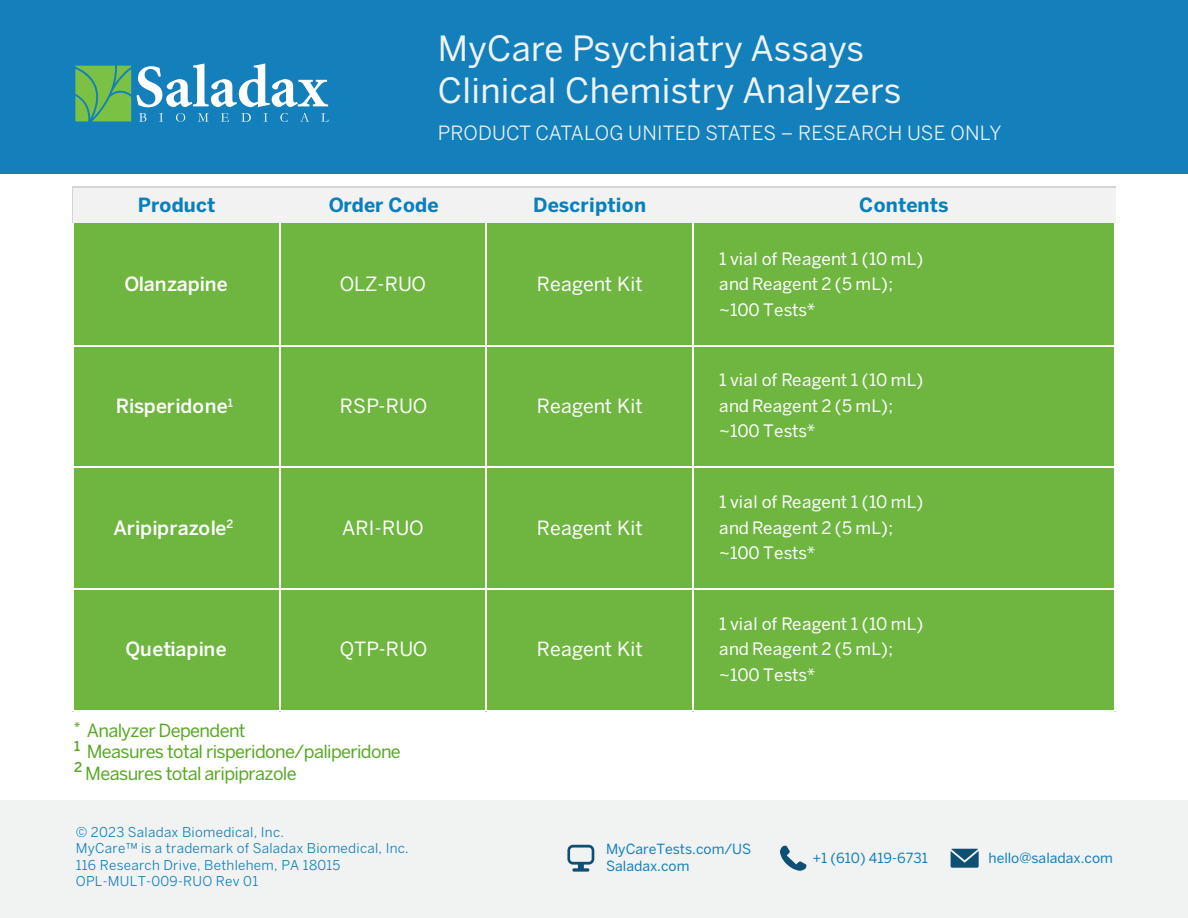
<style>
.page{position:relative;width:1188px;height:918px;background:#fff}
.page>*{position:absolute;margin:0;border:0;box-sizing:border-box;transform-origin:0 0}
.t1{font:34.5px/41.4px "Benton Sans";letter-spacing:.01em;color:#f1f2f2}
.t2{font:19.5px "Benton Sans";letter-spacing:.01em;color:#fff}
.t3{font:500 19.5px "Benton Sans";color:#fff}
.t4{font:19.5px "Benton Sans";letter-spacing:.01em;color:#f1f2f2}
.t5{font:700 19.5px "Benton Sans";letter-spacing:.01em;color:#0880bd}
.t6{font:18px/21.6px "Benton Sans";letter-spacing:-.035em;color:#59a826}
.t7{font:17.1px/25.5px "Benton Sans";letter-spacing:-.005em;color:#fff}
.t8{font:13.95px/16.6px "Benton Sans";color:#1380bb}
.t9{font:13.5px/16.2px "Benton Sans";letter-spacing:.02em;color:#1380bb}
</style>
<div class="page">
<div style="left:0;top:0;width:1188px;height:174px;background:#1380bb"></div>
<svg style="left:137px;top:64px;width:191px;height:43px"></svg>
<svg style="left:75px;top:66px;width:56px;height:55px;background:#6db853"></svg>
<svg style="left:139px;top:113px;width:7px;height:9px"></svg>
<svg style="left:159px;top:113px;width:4px;height:9px"></svg>
<svg style="left:176px;top:113px;width:9px;height:9px"></svg>
<svg style="left:198px;top:113px;width:11px;height:9px"></svg>
<svg style="left:221px;top:113px;width:8px;height:9px"></svg>
<svg style="left:241px;top:113px;width:10px;height:9px"></svg>
<svg style="left:264px;top:113px;width:4px;height:9px"></svg>
<svg style="left:280px;top:113px;width:8px;height:9px"></svg>
<svg style="left:300px;top:113px;width:9px;height:9px"></svg>
<svg style="left:321px;top:113px;width:8px;height:9px"></svg>
<div style="left:0;top:800px;width:1188px;height:118px;background:#f1f2f2"></div>
<svg style="left:780px;top:846px;width:26px;height:25px"></svg>
<svg style="left:567px;top:845px;width:27px;height:27px"></svg>
<svg style="left:951px;top:849px;width:28px;height:19px"></svg>
<hr style="left:72px;top:187px;width:1044px;height:1px;background:#d4d4d4">
<hr style="left:72px;top:187px;width:1px;height:524px;background:#d4d4d4">
<div style="left:73px;top:188px;width:1043px;height:37px;background:#f2f2f2"></div>
<div style="left:73px;top:223px;width:1043px;height:488px;background:#6fb641"></div>
<hr style="left:73px;top:345px;width:1043px;height:1px;background:#fff">
<hr style="left:73px;top:467px;width:1043px;height:1px;background:#fff">
<hr style="left:73px;top:588px;width:1043px;height:2px;background:#fff">
<hr style="left:72px;top:223px;width:1px;height:488px;background:#fff">
<hr style="left:279px;top:223px;width:1px;height:488px;background:#fff">
<hr style="left:486px;top:223px;width:1px;height:488px;background:#fff">
<hr style="left:693px;top:223px;width:1px;height:488px;background:#fff">
<hr style="left:73px;top:710px;width:1043px;height:1px;background:#fff">
<hr style="left:1115px;top:223px;width:1px;height:488px;background:#fff">
<h1 class="t1" style="left:438px;top:28px;width:465px">MyCare Psychiatry Assays<br>Clinical Chemistry Analyzers</h1>
<p class="t4" style="left:438px;top:122px;width:565px">PRODUCT CATALOG UNITED STATES – RESEARCH USE ONLY</p>
<p class="t5" style="left:138px;top:194px;width:79px">Product</p>
<p class="t5" style="left:329px;top:194px;width:111px">Order Code</p>
<p class="t5" style="left:533px;top:194px;width:114px">Description</p>
<p class="t5" style="left:859px;top:194px;width:91px">Contents</p>
<p class="t3" style="left:124px;top:273px;width:105px">Olanzapine</p>
<p class="t2" style="left:340px;top:273px;width:88px">OLZ-RUO</p>
<p class="t2" style="left:537px;top:273px;width:107px">Reagent Kit</p>
<p class="t3" style="left:116px;top:394px;width:119px">Risperidone<sup>1</sup></p>
<p class="t2" style="left:340px;top:394px;width:89px">RSP-RUO</p>
<p class="t2" style="left:537px;top:394px;width:107px">Reagent Kit</p>
<p class="t3" style="left:113px;top:516px;width:121px">Aripiprazole<sup>2</sup></p>
<p class="t2" style="left:342px;top:516px;width:83px">ARI-RUO</p>
<p class="t2" style="left:537px;top:516px;width:107px">Reagent Kit</p>
<p class="t3" style="left:126px;top:638px;width:103px">Quetiapine</p>
<p class="t2" style="left:340px;top:638px;width:89px">QTP-RUO</p>
<p class="t2" style="left:537px;top:638px;width:107px">Reagent Kit</p>
<p class="t6" style="left:74px;top:719px;width:328px"><sup>*</sup> Analyzer Dependent<br><sup>1</sup> Measures total risperidone/paliperidone<br><sup>2</sup> Measures total aripiprazole</p>
<p class="t7" style="left:719px;top:245px;width:205px">1 vial of Reagent 1 (10 mL) and Reagent 2 (5 mL); ~100 Tests*</p>
<p class="t7" style="left:719px;top:367px;width:205px">1 vial of Reagent 1 (10 mL) and Reagent 2 (5 mL); ~100 Tests*</p>
<p class="t7" style="left:719px;top:489px;width:205px">1 vial of Reagent 1 (10 mL) and Reagent 2 (5 mL); ~100 Tests*</p>
<p class="t7" style="left:719px;top:610px;width:205px">1 vial of Reagent 1 (10 mL) and Reagent 2 (5 mL); ~100 Tests*</p>
<p class="t9" style="left:76px;top:824px;width:335px">© 2023 Saladax Biomedical, Inc.<br>MyCare™ is a trademark of Saladax Biomedical, Inc.<br>116 Research Drive, Bethlehem, PA 18015<br>OPL-MULT-009-RUO Rev 01</p>
<p class="t8" style="left:606px;top:841px;width:147px">MyCareTests.com/US<br>Saladax.com</p>
<p class="t8" style="left:989px;top:849px;width:126px">hello@saladax.com</p>
<p class="t8" style="left:812px;top:849px;width:117px">+1 (610) 419-6731</p>
</div>
